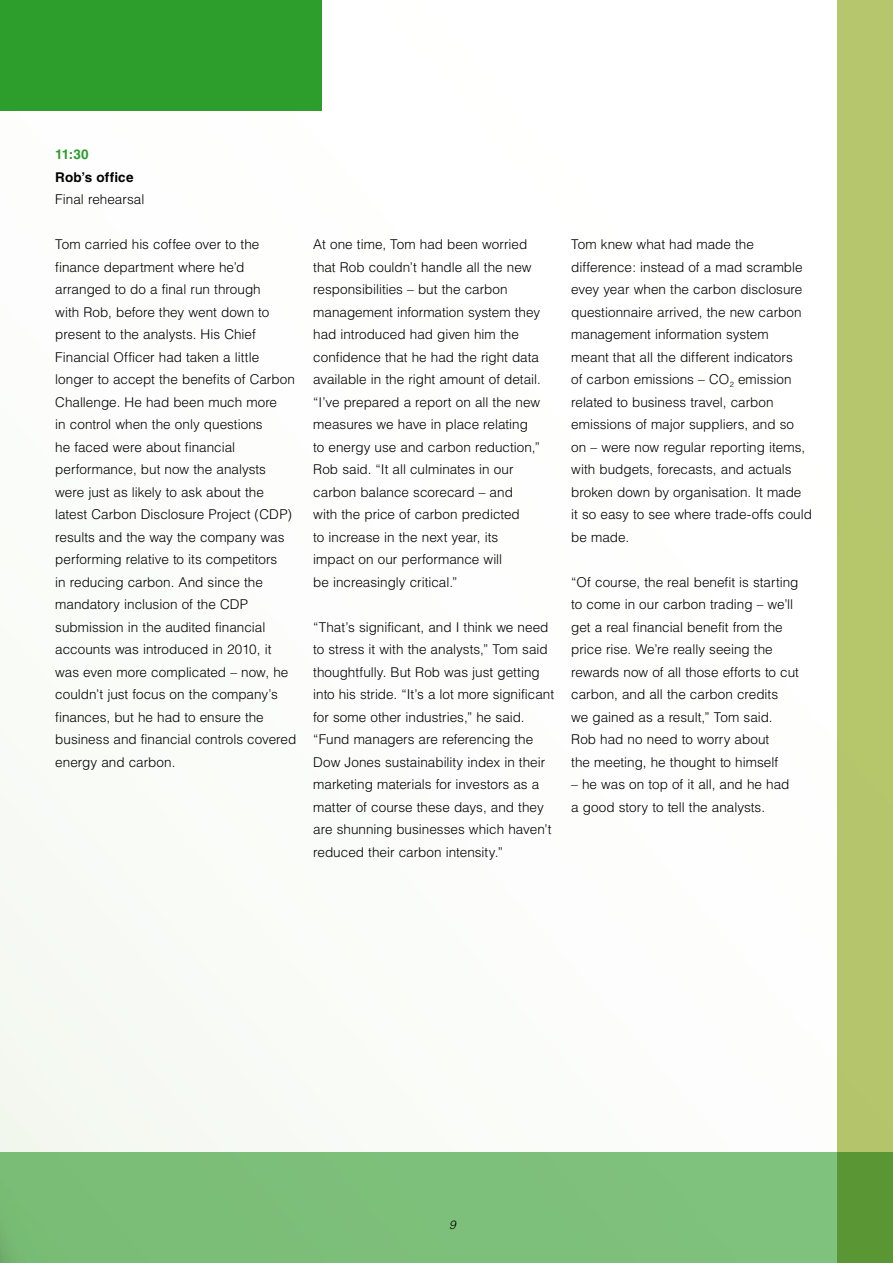
<style>
.page{position:relative;width:893px;height:1263px;background:#fff}
.page>*{position:absolute;margin:0;border:0;box-sizing:border-box;transform-origin:0 0}
.t1{font:300 13.5px/22.5px "Helvetica";color:#000}
.t2{font:700 13.5px "Helvetica";letter-spacing:.01em;color:#000}
.t3{font:700 13.5px "Helvetica";color:#2d9d2b}
</style>
<div class="page">
<div style="left:0;top:1153px;width:893px;height:110px;background:#7dc07b"></div>
<svg style="left:838px;top:0;width:55px;height:1263px;background:#adc166"></svg>
<div style="left:0;top:0;width:322px;height:110px;background:#2d9d2b"></div>
<p class="t3" style="left:55px;top:146px;width:35px">11:30</p>
<p class="t2" style="left:55px;top:169px;width:80px">Rob’s office</p>
<p class="t1" style="left:55px;top:188px;width:91px">Final rehearsal</p>
<p class="t1" style="left:55px;top:233px;width:242px">Tom carried his coffee over to the finance department where he’d arranged to do a final run through<br>with Rob, before they went down to present to the analysts. His Chief Financial Officer had taken a little longer to accept the benefits of Carbon Challenge. He had been much more<br>in control when the only questions<br>he faced were about financial performance, but now the analysts were just as likely to ask about the latest Carbon Disclosure Project (CDP) results and the way the company was performing relative to its competitors<br>in reducing carbon. And since the mandatory inclusion of the CDP submission in the audited financial accounts was introduced in 2010, it was even more complicated – now, he couldn’t just focus on the company’s finances, but he had to ensure the business and financial controls covered energy and carbon.</p>
<p class="t1" style="left:313px;top:233px;width:229px">At one time, Tom had been worried that Rob couldn’t handle all the new responsibilities – but the carbon management information system they had introduced had given him the confidence that he had the right data available in the right amount of detail. “I’ve prepared a report on all the new measures we have in place relating to energy use and carbon reduction,” Rob said. “It all culminates in our carbon balance scorecard – and<br>with the price of carbon predicted<br>to increase in the next year, its impact on our performance will<br>be increasingly critical.”</p>
<p class="t1" style="left:313px;top:616px;width:242px">“That’s significant, and I think we need to stress it with the analysts,” Tom said thoughtfully. But Rob was just getting into his stride. “It’s a lot more significant for some other industries,” he said. “Fund managers are referencing the Dow Jones sustainability index in their marketing materials for investors as a matter of course these days, and they are shunning businesses which haven’t reduced their carbon intensity.”</p>
<p class="t1" style="left:571px;top:233px;width:242px">Tom knew what had made the difference: instead of a mad scramble evey year when the carbon disclosure questionnaire arrived, the new carbon management information system<br>meant that all the different indicators<br>of carbon emissions – CO<sub>2</sub> emission related to business travel, carbon emissions of major suppliers, and so on – were now regular reporting items, with budgets, forecasts, and actuals broken down by organisation. It made<br>it so easy to see where trade-offs could be made.</p>
<p class="t1" style="left:571px;top:571px;width:229px">“Of course, the real benefit is starting to come in our carbon trading – we’ll get a real financial benefit from the price rise. We’re really seeing the rewards now of all those efforts to cut carbon, and all the carbon credits<br>we gained as a result,” Tom said.<br>Rob had no need to worry about<br>the meeting, he thought to himself</p>
<p class="t1" style="left:571px;top:773px;width:220px">– he was on top of it all, and he had a good story to tell the analysts.</p>
</div>
